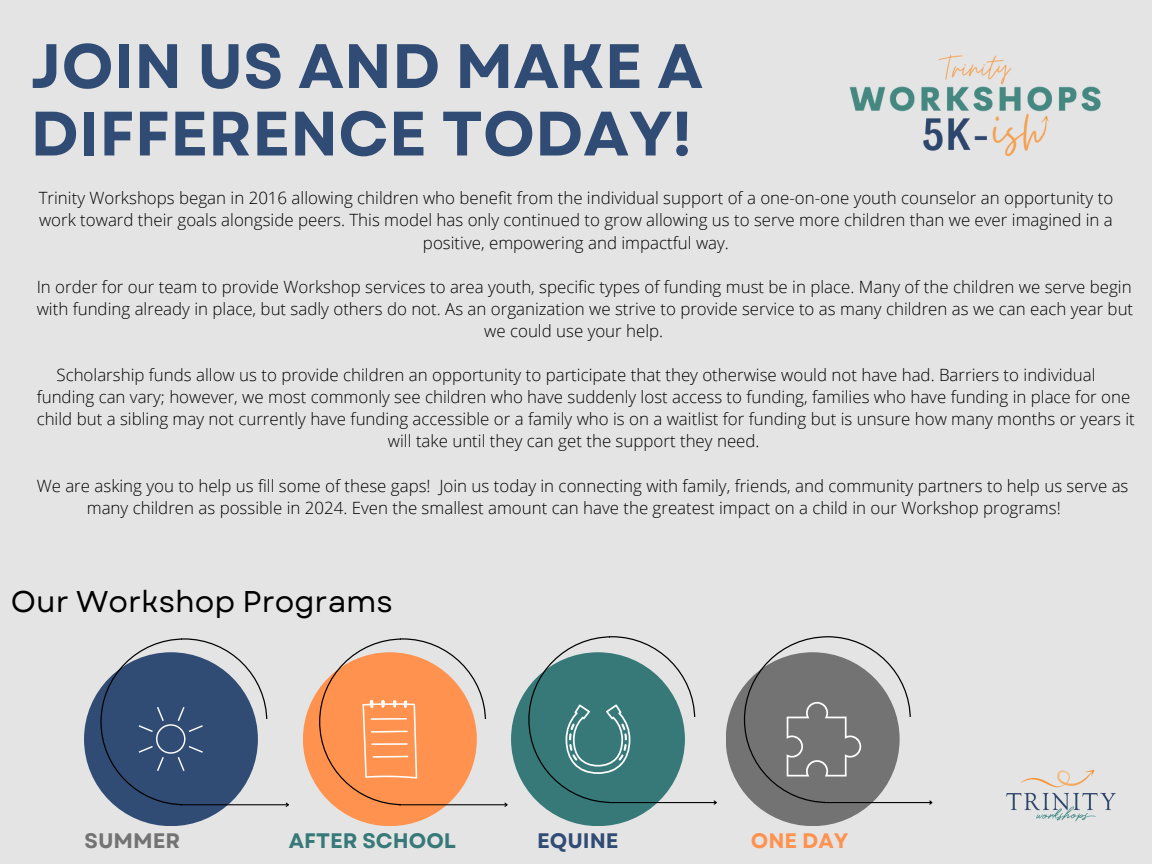
<style>
.page{position:relative;width:1152px;height:864px;background:#e4e4e4}
.page>*{position:absolute;margin:0;border:0;box-sizing:border-box;transform-origin:0 0}
.t1{font:700 62.55px/67.5px "Garet";color:#314c74}
.t2{font:30px "Garet";color:#000}
.t3{font:700 21px "Garet";color:#377979}
.t4{font:700 21px "Garet";color:#737373}
.t5{font:700 21px "Garet";color:#314c74}
.t6{font:700 21px "Garet";color:#ff924f}
.t7{font:300 16.95px/22px "Open Sans";color:#000;text-align:center}
</style>
<div class="page">
<div style="left:84px;top:652px;width:174px;height:174px;background:#314c74;border-radius:50%"></div>
<hr style="left:180px;top:804px;width:108px;height:1px;background:#000">
<svg style="left:285px;top:802px;width:4px;height:5px"></svg>
<div style="left:303px;top:652px;width:174px;height:174px;background:#ff924f;border-radius:50%"></div>
<hr style="left:399px;top:804px;width:108px;height:1px;background:#000">
<svg style="left:503px;top:802px;width:5px;height:5px"></svg>
<svg style="left:319px;top:638px;width:167px;height:167px"></svg>
<hr style="left:371px;top:743px;width:37px;height:2px;background:#fff">
<hr style="left:373px;top:756px;width:35px;height:2px;background:#fff">
<div style="left:511px;top:652px;width:174px;height:174px;background:#377979;border-radius:50%"></div>
<hr style="left:608px;top:802px;width:108px;height:1px;background:#000">
<svg style="left:713px;top:800px;width:4px;height:5px"></svg>
<svg style="left:528px;top:636px;width:167px;height:167px"></svg>
<div style="left:726px;top:652px;width:174px;height:174px;background:#737373;border-radius:50%"></div>
<hr style="left:824px;top:802px;width:108px;height:1px;background:#000">
<svg style="left:928px;top:800px;width:5px;height:5px"></svg>
<svg style="left:744px;top:636px;width:167px;height:167px"></svg>
<svg style="left:100px;top:638px;width:167px;height:167px"></svg>
<img style="left:849px;top:54px;width:252px;height:103px">
<img style="left:1006px;top:769px;width:110px;height:53px">
<p class="t1" style="left:30px;top:33px;width:674px">JOIN US AND MAKE A<br>DIFFERENCE TODAY!</p>
<p class="t7" style="left:39px;top:187px;width:1076px">Trinity Workshops began in 2016 allowing children who benefit from the individual support of a one-on-one youth counselor an opportunity to work toward their goals alongside peers. This model has only continued to grow allowing us to serve more children than we ever imagined in a positive, empowering and impactful way.</p>
<p class="t7" style="left:37px;top:275px;width:1097px">In order for our team to provide Workshop services to area youth, specific types of funding must be in place. Many of the children we serve begin</p>
<p class="t7" style="left:37px;top:297px;width:1098px">with funding already in place, but sadly others do not. As an organization we strive to provide service to as many children as we can each year but</p>
<p class="t7" style="left:484px;top:319px;width:181px">we could use your help.</p>
<p class="t7" style="left:56px;top:364px;width:1040px">Scholarship funds allow us to provide children an opportunity to participate that they otherwise would not have had. Barriers to individual</p>
<p class="t7" style="left:37px;top:386px;width:1095px">funding can vary; however, we most commonly see children who have suddenly lost access to funding, families who have funding in place for one</p>
<p class="t7" style="left:37px;top:408px;width:1100px">child but a sibling may not currently have funding accessible or a family who is on a waitlist for funding but is unsure how many months or years it</p>
<p class="t7" style="left:388px;top:430px;width:373px">will take until they can get the support they need.</p>
<p class="t7" style="left:87px;top:474px;width:1043px;text-align:left;text-indent:-50px">We are asking you to help us fill some of these gaps! Join us today in connecting with family, friends, and community partners to help us serve as many children as possible in 2024. Even the smallest amount can have the greatest impact on a child in our Workshop programs!</p>
<p class="t2" style="left:11px;top:580px;width:384px">Our Workshop Programs</p>
<p class="t4" style="left:85px;top:825px;width:97px">SUMMER</p>
<p class="t3" style="left:289px;top:825px;width:168px">AFTER SCHOOL</p>
<p class="t5" style="left:537px;top:825px;width:83px">EQUINE</p>
<p class="t6" style="left:751px;top:825px;width:99px">ONE DAY</p>
</div>
